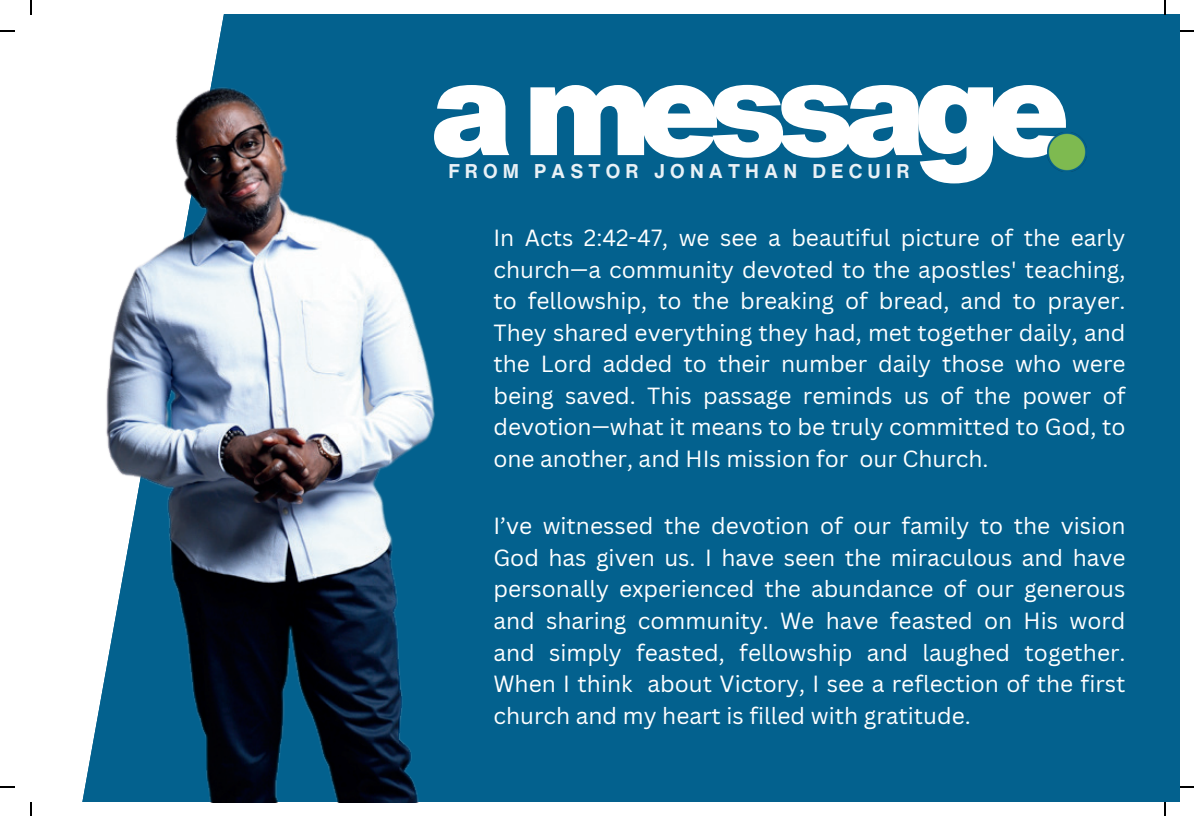
<style>
.page{position:relative;width:1194px;height:816px;background:#fff}
.page>*{position:absolute;margin:0;border:0;box-sizing:border-box;transform-origin:0 0}
.t1{font:131.25px "Anonymous";letter-spacing:-.095em;color:#fff}
.t2{font:22.75px/31.5px "Canva Sans";color:#fff;text-align:justify}
.t3{font:19.6px "Anonymous";letter-spacing:.26em;color:#e9f1f6}
</style>
<div class="page">
<div style="left:14px;top:14px;width:1166px;height:788px;background:#03618e"></div>
<img style="left:1047px;top:132px;width:39px;height:40px">
<div style="left:14px;top:14px;width:210px;height:788px;background:#fff"></div>
<img style="left:106px;top:87px;width:329px;height:715px">
<svg style="left:30px;top:0;width:2px;height:14px"></svg>
<svg style="left:0;top:30px;width:14px;height:1px"></svg>
<svg style="left:1164px;top:0;width:2px;height:14px"></svg>
<svg style="left:1180px;top:30px;width:14px;height:1px"></svg>
<svg style="left:30px;top:802px;width:2px;height:14px"></svg>
<svg style="left:0;top:786px;width:14px;height:2px"></svg>
<svg style="left:1164px;top:802px;width:2px;height:14px"></svg>
<svg style="left:1180px;top:786px;width:14px;height:2px"></svg>
<h1 class="t1" style="left:430px;top:62px;width:641px">a message</h1>
<p class="t3" style="left:448px;top:160px;width:463px">FROM PASTOR JONATHAN DECUIR</p>
<p class="t2" style="left:493px;top:222px;width:633px">In Acts 2:42-47, we see a beautiful picture of the early church—a community devoted to the apostles' teaching, to fellowship, to the breaking of bread, and to prayer.<br>They shared everything they had, met together daily, and the Lord added to their number daily those who were being saved. This passage reminds us of the power of devotion—what it means to be truly committed to God, to one another, and HIs mission for our Church.</p>
<p class="t2" style="left:493px;top:510px;width:633px">I’ve witnessed the devotion of our family to the vision God has given us. I have seen the miraculous and have personally experienced the abundance of our generous and sharing community. We have feasted on His word and simply feasted, fellowship and laughed together.<br>When I think about Victory, I see a reflection of the first church and my heart is filled with gratitude.</p>
</div>
